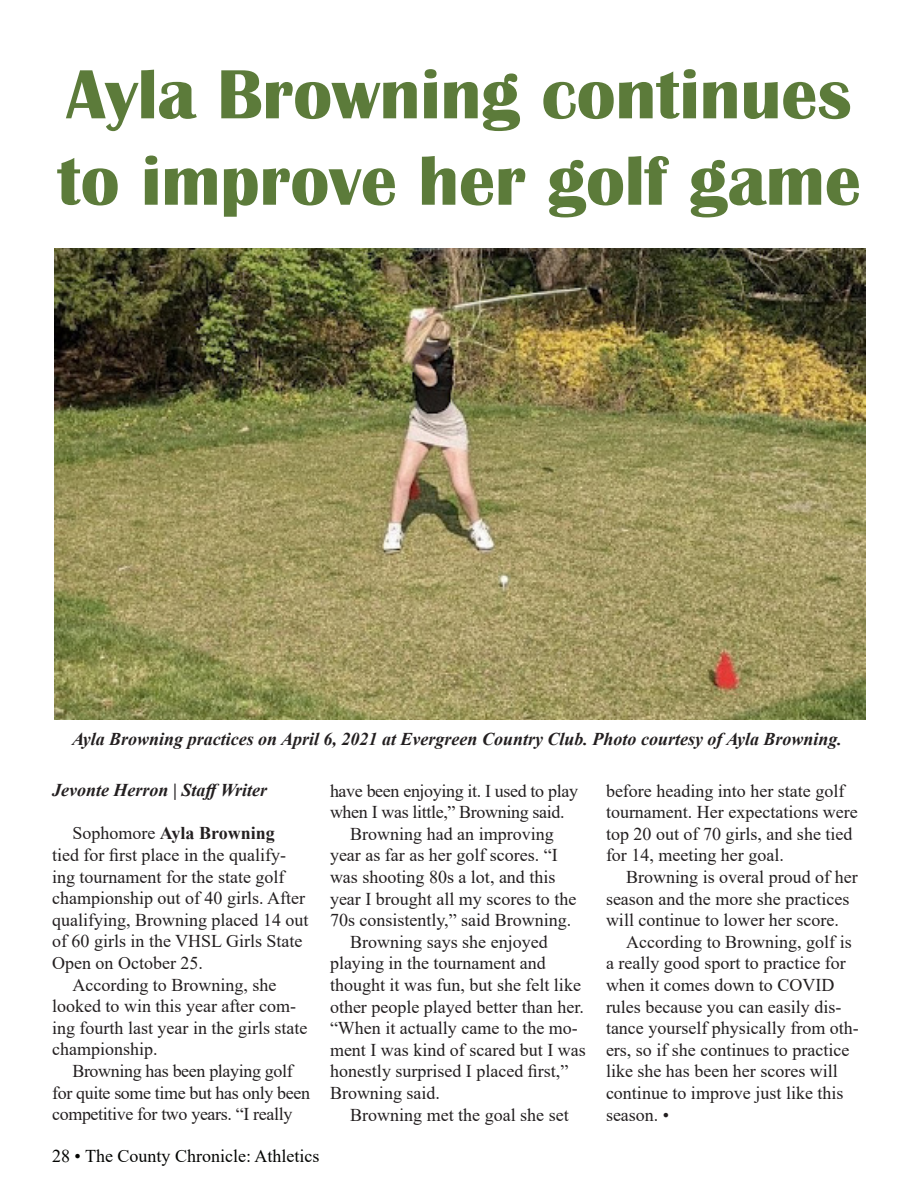
<style>
.page{position:relative;width:918px;height:1188px;background:#fff}
.page>*{position:absolute;margin:0;border:0;box-sizing:border-box;transform-origin:0 0}
.t1{font:700 72px/86.4px "Britannic";color:#5c7b3a}
.byline{font:18px/21.6px "Times New Roman";color:#231f20}
.byline-2{font:18px/21.6px "Times New Roman";letter-spacing:-.02em;color:#231f20}
.default_caption{font:italic 700 18px "Times New Roman";color:#231f20}
.t2{font:18px "Times New Roman";color:#040503}
.byline-3{font:italic 700 18px "Times New Roman";color:#231f20}
.s1{font-weight:700}
</style>
<div class="page">
<img style="left:54px;top:248px;width:812px;height:471px">
<p class="t1" style="left:57px;top:52px;width:805px">Ayla Browning continues to improve her golf game</p>
<p class="default_caption" style="left:72px;top:726px;width:772px">Ayla Browning practices on April 6, 2021 at Evergreen Country Club. Photo courtesy of Ayla Browning.</p>
<p class="byline-3" style="left:52px;top:778px;width:217px">Jevonte Herron | StaffWriter</p>
<p class="byline" style="left:52px;top:822px;width:258px;text-indent:20px">Sophomore <span class="s1">Ayla Browning<br></span>tied for first place in the qualify&shy;ing tournament for the state golf championship out of 40 girls. After qualifying, Browning placed 14 out of 60 girls in the VHSL Girls State<br>Open on October 25.</p>
<p class="byline" style="left:52px;top:973px;width:257px;text-indent:20px">According to Browning, she looked to win this year after com&shy;ing fourth last year in the girls state championship.</p>
<p class="byline-2" style="left:52px;top:1060px;width:260px;text-indent:20px">Browning has been playing golf for quite some time but has only been competitive for two years. “I really</p>
<p class="t2" style="left:52px;top:1143px;width:269px">28 • The County Chronicle: Athletics</p>
<p class="byline-2" style="left:330px;top:779px;width:250px">have been enjoying it. I used to play when I was little,” Browning said.</p>
<p class="byline" style="left:330px;top:822px;width:248px;text-indent:20px">Browning had an improving year as far as her golf scores. “I was shooting 80s a lot, and this year I brought all my scores to the<br>70s consistently,” said Browning.</p>
<p class="byline" style="left:330px;top:930px;width:257px;text-indent:20px">Browning says she enjoyed playing in the tournament and thought it was fun, but she felt like other people played better than her. “When it actually came to the mo&shy;ment I was kind of scared but I was honestly surprised I placed first,”<br>Browning said.</p>
<p class="byline" style="left:350px;top:1103px;width:220px">Browning met the goal she set</p>
<p class="byline" style="left:606px;top:779px;width:253px">before heading into her state golf tournament. Her expectations were top 20 out of 70 girls, and she tied for 14, meeting her goal.</p>
<p class="byline" style="left:606px;top:866px;width:253px;text-indent:20px">Browning is overal proud of her season and the more she practices will continue to lower her score.</p>
<p class="byline" style="left:606px;top:930px;width:254px;text-indent:20px">According to Browning, golf is a really good sport to practice for when it comes down to COVID rules because you can easily dis&shy;tance yourself physically from oth&shy;ers, so if she continues to practice like she has been her scores will continue to improve just like this season. •</p>
</div>
